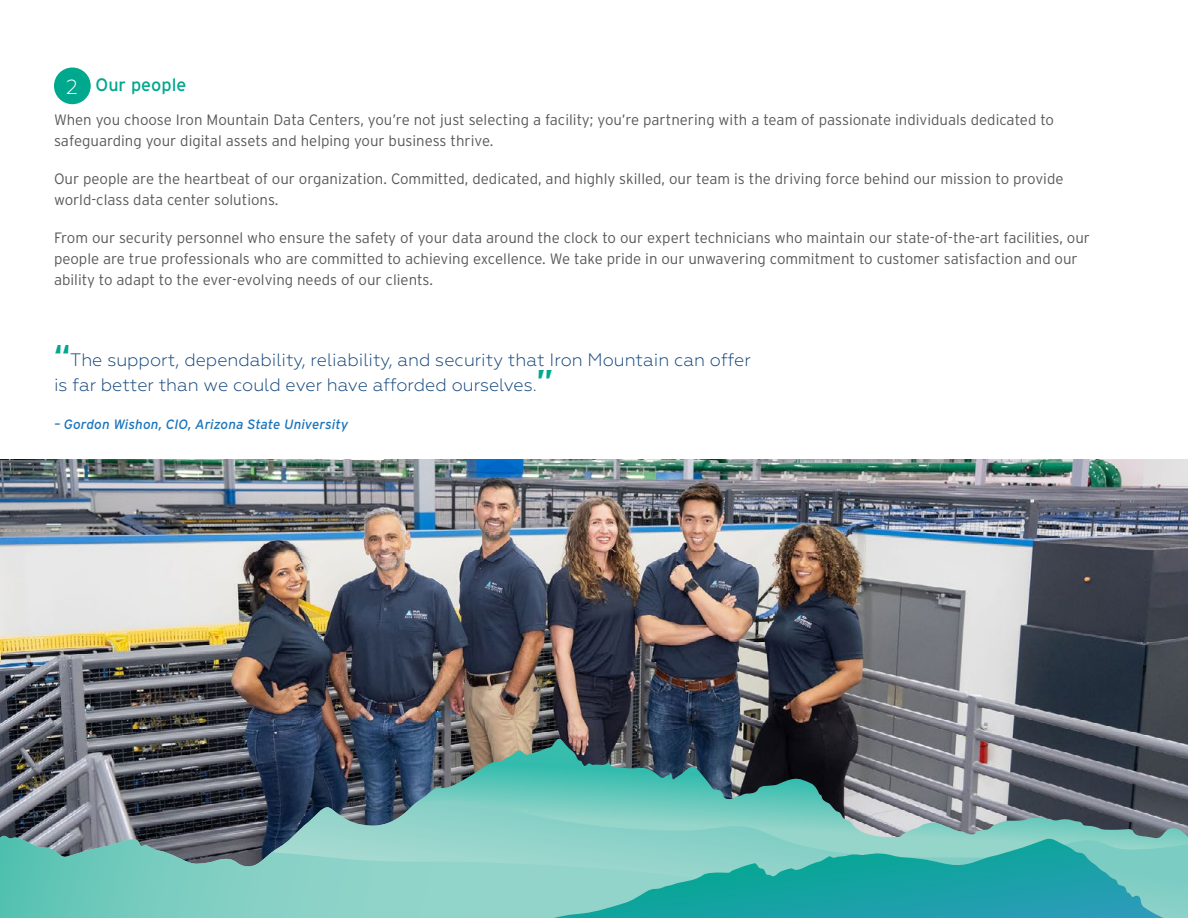
<style>
.page{position:relative;width:1188px;height:918px;background:#fff}
.page>*{position:absolute;margin:0;border:0;box-sizing:border-box;transform-origin:0 0}
.t1{font:300 18px/25.5px "Geometria";color:#14477d}
.t2{font:18px "Interstate";color:#00a88e}
.t3{font:300 15px/21px "Interstate";color:#58595b}
.t4{font:italic 13.5px "Interstate";letter-spacing:.005em;color:#1c75bc}
.s1{font-family:"Geometria";font-weight:300;font-size:20.4px;color:#fff}
.s2{font-family:"Interstate";font-weight:700;font-size:30px;color:#00a88e}
</style>
<div class="page">
<img style="left:0;top:459px;width:1188px;height:280px">
<img style="left:0;top:739px;width:1188px;height:97px">
<svg style="left:257px;top:800px;width:931px;height:118px"></svg>
<svg style="left:0;top:836px;width:718px;height:82px"></svg>
<svg style="left:0;top:917px;width:457px;height:1px"></svg>
<svg style="left:554px;top:839px;width:610px;height:79px"></svg>
<div style="left:54px;top:67px;width:37px;height:37px;background:#00a88e;border-radius:50%"></div>
<p class="t2" style="left:66px;top:74px;width:122px"><span class="s1">2</span> Our people</p>
<p class="t3" style="left:54px;top:109px;width:1002px">When you choose Iron Mountain Data Centers, you’re not just selecting a facility; you’re partnering with a team of passionate individuals dedicated to safeguarding your digital assets and helping your business thrive.</p>
<p class="t3" style="left:54px;top:168px;width:1011px">Our people are the heartbeat of our organization. Committed, dedicated, and highly skilled, our team is the driving force behind our mission to provide world-class data center solutions.</p>
<p class="t3" style="left:54px;top:227px;width:1037px">From our security personnel who ensure the safety of your data around the clock to our expert technicians who maintain our state-of-the-art facilities, our people are true professionals who are committed to achieving excellence. We take pride in our unwavering commitment to customer satisfaction and our ability to adapt to the ever-evolving needs of our clients.</p>
<p class="t1" style="left:54px;top:347px;width:698px"><span class="s2">“</span>The support, dependability, reliability, and security that Iron Mountain can offer is far better than we could ever have afforded ourselves.<span class="s2">”</span></p>
<p class="t4" style="left:54px;top:417px;width:296px">– Gordon Wishon, CIO, Arizona State University</p>
</div>
